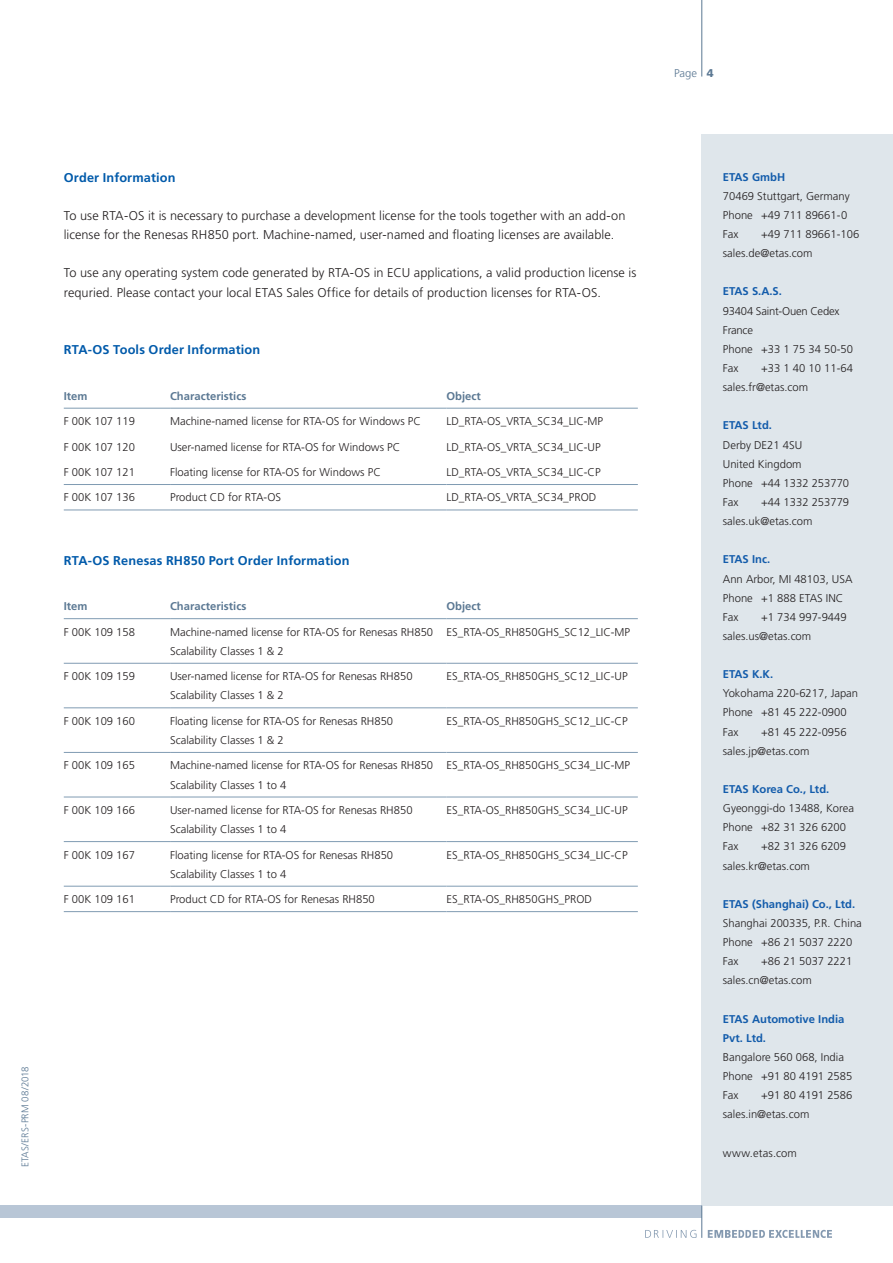
<style>
.page{position:relative;width:893px;height:1263px;background:#fff}
.page>*{position:absolute;margin:0;border:0;box-sizing:border-box;transform-origin:0 0}
.Copy{font:300 12.75px/19.2px "Frutiger LT";letter-spacing:.005em;color:#231f20}
.Subhead{font:700 12.75px "Frutiger LT";letter-spacing:.01em;color:#015aaa}
.Copy-2{font:300 11.25px/19.2px "Frutiger LT";color:#231f20}
.t1{font:700 11.25px/19.2px "Frutiger LT";color:#135cab}
.t2{font:700 11.25px "Frutiger LT";color:#5b7893}
.Copy-3{font:300 11.25px/19.2px "Frutiger LT";letter-spacing:-.02em;color:#231f20}
.t3{font:300 11.25px "Frutiger LT";color:#5b7893}
.t4{font:300 9.75px "Frutiger LT";letter-spacing:.01em;color:#5b7893}
.s1{font-weight:900}
</style>
<div class="page">
<div style="left:702px;top:134px;width:191px;height:1071px;background:#dfe6eb"></div>
<hr style="left:701px;top:0;width:1px;height:77px;background:#5b7893">
<div style="left:0;top:1205px;width:702px;height:13px;background:#b8c6d6"></div>
<hr style="left:701px;top:1205px;width:1px;height:33px;background:#5b7893">
<svg style="left:645px;top:1230px;width:187px;height:8px"></svg>
<hr style="left:64px;top:408px;width:106px;height:1px;background:#809bb2">
<hr style="left:170px;top:408px;width:276px;height:1px;background:#809bb2">
<hr style="left:446px;top:408px;width:192px;height:1px;background:#809bb2">
<hr style="left:64px;top:484px;width:106px;height:1px;background:#809bb2">
<hr style="left:170px;top:484px;width:276px;height:1px;background:#809bb2">
<hr style="left:446px;top:484px;width:192px;height:1px;background:#809bb2">
<hr style="left:64px;top:510px;width:106px;height:1px;background:#809bb2">
<hr style="left:170px;top:510px;width:276px;height:1px;background:#809bb2">
<hr style="left:446px;top:510px;width:192px;height:1px;background:#809bb2">
<hr style="left:64px;top:618px;width:106px;height:1px;background:#809bb2">
<hr style="left:170px;top:618px;width:276px;height:1px;background:#809bb2">
<hr style="left:446px;top:618px;width:192px;height:1px;background:#809bb2">
<hr style="left:64px;top:663px;width:106px;height:1px;background:#809bb2">
<hr style="left:170px;top:663px;width:276px;height:1px;background:#809bb2">
<hr style="left:446px;top:663px;width:192px;height:1px;background:#809bb2">
<hr style="left:64px;top:707px;width:106px;height:1px;background:#809bb2">
<hr style="left:170px;top:707px;width:276px;height:1px;background:#809bb2">
<hr style="left:446px;top:707px;width:192px;height:1px;background:#809bb2">
<hr style="left:64px;top:752px;width:106px;height:1px;background:#809bb2">
<hr style="left:170px;top:752px;width:276px;height:1px;background:#809bb2">
<hr style="left:446px;top:752px;width:192px;height:1px;background:#809bb2">
<hr style="left:64px;top:797px;width:106px;height:1px;background:#809bb2">
<hr style="left:170px;top:797px;width:276px;height:1px;background:#809bb2">
<hr style="left:446px;top:797px;width:192px;height:1px;background:#809bb2">
<hr style="left:64px;top:841px;width:106px;height:1px;background:#809bb2">
<hr style="left:170px;top:841px;width:276px;height:1px;background:#809bb2">
<hr style="left:446px;top:841px;width:192px;height:1px;background:#809bb2">
<hr style="left:64px;top:886px;width:106px;height:1px;background:#809bb2">
<hr style="left:170px;top:886px;width:276px;height:1px;background:#809bb2">
<hr style="left:446px;top:886px;width:192px;height:1px;background:#809bb2">
<hr style="left:64px;top:911px;width:106px;height:1px;background:#809bb2">
<hr style="left:170px;top:911px;width:276px;height:1px;background:#809bb2">
<hr style="left:446px;top:911px;width:192px;height:1px;background:#809bb2">
<p class="Subhead" style="left:64px;top:170px;width:113px">Order Information</p>
<p class="Copy" style="left:64px;top:206px;width:563px">To use RTA-OS it is necessary to purchase a development license for the tools together with an add-on license for the Renesas RH850 port. Machine-named, user-named and floating licenses are available.</p>
<p class="Copy" style="left:64px;top:264px;width:574px">To use any operating system code generated by RTA-OS in ECU applications, a valid production license is requried. Please contact your local ETAS Sales Office for details of production licenses for RTA-OS.</p>
<p class="Subhead" style="left:64px;top:342px;width:198px">RTA-OS Tools Order Information</p>
<p class="t2" style="left:64px;top:389px;width:25px">Item</p>
<p class="t2" style="left:170px;top:389px;width:78px">Characteristics</p>
<p class="t2" style="left:446px;top:389px;width:36px">Object</p>
<p class="Copy-2" style="left:64px;top:412px;width:73px">F 00K 107 119</p>
<p class="Copy-2" style="left:170px;top:412px;width:252px">Machine-named license for RTA-OS for Windows PC</p>
<p class="Copy-2" style="left:446px;top:412px;width:158px">LD_RTA-OS_VRTA_SC34_LIC-MP</p>
<p class="Copy-2" style="left:64px;top:437px;width:73px">F 00K 107 120</p>
<p class="Copy-2" style="left:170px;top:437px;width:232px">User-named license for RTA-OS for Windows PC</p>
<p class="Copy-2" style="left:446px;top:437px;width:156px">LD_RTA-OS_VRTA_SC34_LIC-UP</p>
<p class="Copy-2" style="left:64px;top:463px;width:73px">F 00K 107 121</p>
<p class="Copy-2" style="left:170px;top:463px;width:212px">Floating license for RTA-OS for Windows PC</p>
<p class="Copy-2" style="left:446px;top:463px;width:156px">LD_RTA-OS_VRTA_SC34_LIC-CP</p>
<p class="Copy-2" style="left:64px;top:488px;width:73px">F 00K 107 136</p>
<p class="Copy-2" style="left:170px;top:488px;width:112px">Product CD for RTA-OS</p>
<p class="Copy-2" style="left:446px;top:488px;width:151px">LD_RTA-OS_VRTA_SC34_PROD</p>
<p class="Subhead" style="left:64px;top:553px;width:287px">RTA-OS Renesas RH850 Port Order Information</p>
<p class="t2" style="left:64px;top:600px;width:25px">Item</p>
<p class="t2" style="left:170px;top:600px;width:78px">Characteristics</p>
<p class="t2" style="left:446px;top:600px;width:36px">Object</p>
<p class="Copy-2" style="left:64px;top:622px;width:73px">F 00K 109 158</p>
<p class="Copy-2" style="left:170px;top:622px;width:265px">Machine-named license for RTA-OS for Renesas RH850<br>Scalability Classes 1 &amp; 2</p>
<p class="Copy-2" style="left:446px;top:622px;width:185px">ES_RTA-OS_RH850GHS_SC12_LIC-MP</p>
<p class="Copy-2" style="left:64px;top:667px;width:73px">F 00K 109 159</p>
<p class="Copy-2" style="left:170px;top:667px;width:244px">User-named license for RTA-OS for Renesas RH850</p>
<p class="Copy-2" style="left:170px;top:686px;width:115px">Scalability Classes 1 &amp; 2</p>
<p class="Copy-2" style="left:446px;top:667px;width:183px">ES_RTA-OS_RH850GHS_SC12_LIC-UP</p>
<p class="Copy-2" style="left:64px;top:711px;width:73px">F 00K 109 160</p>
<p class="Copy-2" style="left:170px;top:711px;width:225px">Floating license for RTA-OS for Renesas RH850</p>
<p class="Copy-2" style="left:170px;top:731px;width:115px">Scalability Classes 1 &amp; 2</p>
<p class="Copy-2" style="left:446px;top:711px;width:183px">ES_RTA-OS_RH850GHS_SC12_LIC-CP</p>
<p class="Copy-2" style="left:64px;top:756px;width:73px">F 00K 109 165</p>
<p class="Copy-2" style="left:170px;top:756px;width:265px">Machine-named license for RTA-OS for Renesas RH850<br>Scalability Classes 1 to 4</p>
<p class="Copy-2" style="left:446px;top:756px;width:185px">ES_RTA-OS_RH850GHS_SC34_LIC-MP</p>
<p class="Copy-2" style="left:64px;top:801px;width:73px">F 00K 109 166</p>
<p class="Copy-2" style="left:170px;top:801px;width:244px">User-named license for RTA-OS for Renesas RH850</p>
<p class="Copy-2" style="left:170px;top:820px;width:118px">Scalability Classes 1 to 4</p>
<p class="Copy-2" style="left:446px;top:801px;width:183px">ES_RTA-OS_RH850GHS_SC34_LIC-UP</p>
<p class="Copy-2" style="left:64px;top:845px;width:73px">F 00K 109 167</p>
<p class="Copy-2" style="left:170px;top:845px;width:225px">Floating license for RTA-OS for Renesas RH850</p>
<p class="Copy-2" style="left:170px;top:864px;width:118px">Scalability Classes 1 to 4</p>
<p class="Copy-2" style="left:446px;top:845px;width:183px">ES_RTA-OS_RH850GHS_SC34_LIC-CP</p>
<p class="Copy-2" style="left:64px;top:890px;width:73px">F 00K 109 161</p>
<p class="Copy-2" style="left:170px;top:890px;width:206px">Product CD for RTA-OS for Renesas RH850</p>
<p class="Copy-2" style="left:446px;top:890px;width:147px">ES_RTA-OS_RH850GHS_PROD</p>
<p class="t4" style="left:20px;top:1167px;width:102px;rotate:-90deg">ETAS/ERS-PRM 08/2018</p>
<p class="t3" style="left:674px;top:66px;width:41px">Page <span class="s1">4</span></p>
<p class="t1" style="left:723px;top:167px;width:64px">ETAS GmbH</p>
<p class="Copy-2" style="left:723px;top:186px;width:128px">70469 Stuttgart, Germany<br>Phone +49 711 89661-0<br>Fax</p>
<p class="Copy-2" style="left:723px;top:225px;width:138px;text-indent:38px">+49 711 89661-106 sales.de@etas.com</p>
<p class="t1" style="left:723px;top:282px;width:61px">ETAS S.A.S.</p>
<p class="Copy-3" style="left:723px;top:301px;width:132px">93404 Saint-Ouen Cedex<br>France<br>Phone +33 1 75 34 50-50<br>Fax</p>
<p class="Copy-2" style="left:723px;top:359px;width:132px;text-indent:38px">+33 1 40 10 11-64 sales.fr@etas.com</p>
<p class="t1" style="left:723px;top:416px;width:51px">ETAS Ltd.</p>
<p class="Copy-2" style="left:723px;top:435px;width:128px">Derby DE21 4SU<br>United Kingdom<br>Phone +44 1332 253770<br>Fax</p>
<p class="Copy-2" style="left:723px;top:493px;width:128px;text-indent:38px">+44 1332 253779 sales.uk@etas.com</p>
<p class="t1" style="left:723px;top:550px;width:49px">ETAS Inc.</p>
<p class="Copy-2" style="left:723px;top:569px;width:131px">Ann Arbor, MI 48103, USA<br>Phone +1 888 ETAS INC<br>Fax</p>
<p class="Copy-2" style="left:723px;top:607px;width:125px;text-indent:38px">+1 734 997-9449 sales.us@etas.com</p>
<p class="t1" style="left:723px;top:665px;width:52px">ETAS K.K.</p>
<p class="Copy-2" style="left:723px;top:684px;width:137px">Yokohama 220-6217, Japan<br>Phone +81 45 222-0900<br>Fax</p>
<p class="Copy-2" style="left:723px;top:722px;width:125px;text-indent:38px">+81 45 222-0956 sales.jp@etas.com</p>
<p class="t1" style="left:723px;top:779px;width:108px">ETAS Korea Co., Ltd.</p>
<p class="Copy-2" style="left:723px;top:799px;width:133px">Gyeonggi-do 13488, Korea<br>Phone +82 31 326 6200<br>Fax</p>
<p class="Copy-2" style="left:723px;top:837px;width:125px;text-indent:38px">+82 31 326 6209 sales.kr@etas.com</p>
<p class="t1" style="left:723px;top:894px;width:134px">ETAS (Shanghai) Co., Ltd.</p>
<p class="Copy-2" style="left:723px;top:914px;width:140px">Shanghai 200335, P.R. China<br>Phone +86 21 5037 2220<br>Fax</p>
<p class="Copy-2" style="left:723px;top:952px;width:131px;text-indent:38px">+86 21 5037 2221 sales.cn@etas.com</p>
<p class="t1" style="left:723px;top:1009px;width:123px">ETAS Automotive India<br>Pvt. Ltd.</p>
<p class="Copy-2" style="left:723px;top:1047px;width:131px">Bangalore 560 068, India<br>Phone +91 80 4191 2585<br>Fax</p>
<p class="Copy-2" style="left:723px;top:1086px;width:131px;text-indent:38px">+91 80 4191 2586 sales.in@etas.com</p>
<p class="Copy-2" style="left:723px;top:1143px;width:75px">www.etas.com</p>
</div>
